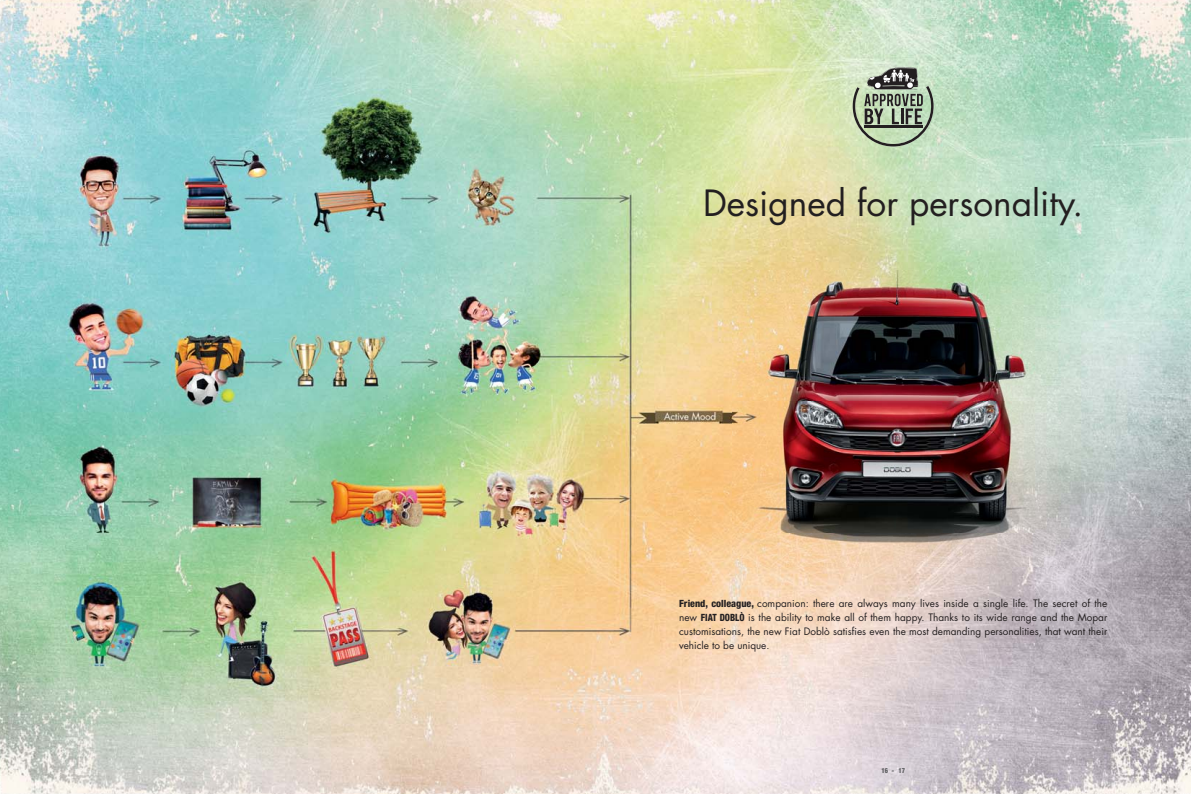
<style>
.page{position:relative;width:1191px;height:794px;background:#fff}
.page>*{position:absolute;margin:0;border:0;box-sizing:border-box;transform-origin:0 0}
.t1{font:35.2px "Futura Std";color:#231f20}
.t2{font:10px/14px "Futura Std";color:#231f20;text-align:justify}
.t3{font:800 condensed 7px "Helvetica Neue LT Pro";color:#58595b;scale:.9 1}
.s1{font-family:"Helvetica Neue LT Pro";font-weight:800;font-stretch:condensed}
</style>
<div class="page">
<img style="left:0;top:0;width:1191px;height:794px">
<img style="left:732px;top:271px;width:328px;height:295px">
<svg style="left:852px;top:67px;width:81px;height:79px;background:#98a690"></svg>
<h1 class="t1" style="left:703px;top:187px;width:382px">Designed for personality.</h1>
<p class="t2" style="left:679px;top:597px;width:430px"><span class="s1">Friend, colleague,</span> companion: there are always many lives inside a single life. The secret of the new <span class="s1">FIAT DOBLÒ</span> is the ability to make all of them happy. Thanks to its wide range and the Mopar customisations, the new Fiat Doblò satisfies even the most demanding personalities, that want their vehicle to be unique.</p>
<p class="t3" style="left:881px;top:768px;width:28px">16 - 17</p>
</div>
